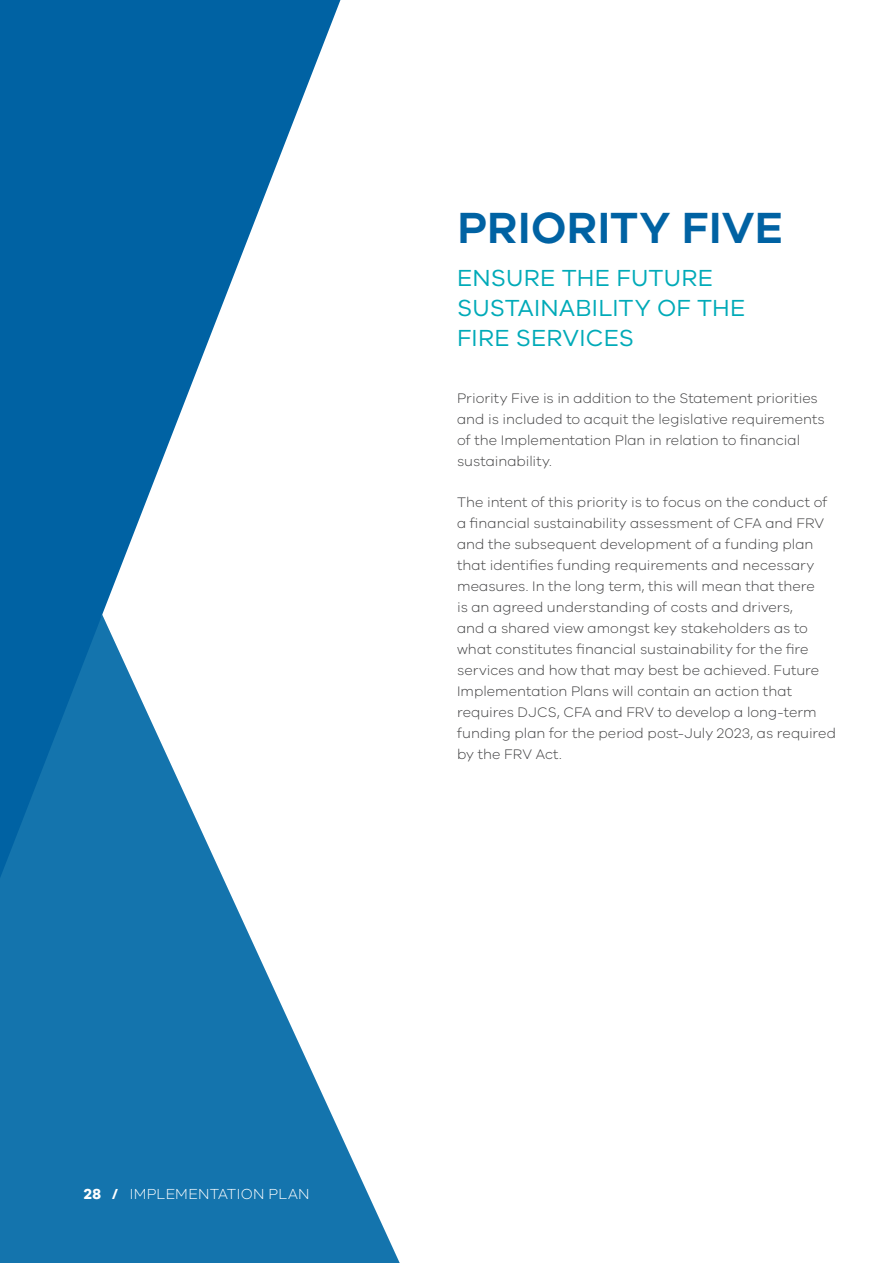
<style>
.page{position:relative;width:893px;height:1263px;background:#fff}
.page>*{position:absolute;margin:0;border:0;box-sizing:border-box;transform-origin:0 0}
.t1{font:600 45px "VIC";letter-spacing:.01em;color:#0062a3}
.H_Sub{font:24px/30px "VIC";letter-spacing:.01em;color:#00aab8}
.t2{font:300 15px "VIC";letter-spacing:.02em;color:#fff}
.Body{font:300 14.25px/21px "VIC";color:#3e3e3f}
.s1{font-weight:700}
</style>
<div class="page">
<svg style="left:0;top:0;width:400px;height:1263px;fill:#1474ad"></svg>
<svg style="left:0;top:0;width:340px;height:878px;fill:#0062a3"></svg>
<h1 class="t1" style="left:457px;top:201px;width:327px">PRIORITY FIVE</h1>
<p class="H_Sub" style="left:457px;top:262px;width:290px">ENSURE THE FUTURE<br>SUSTAINABILITY OF THE<br>FIRE SERVICES</p>
<p class="Body" style="left:457px;top:387px;width:369px">Priority Five is in addition to the Statement priorities and is included to acquit the legislative requirements of the Implementation Plan in relation to financial sustainability.</p>
<p class="Body" style="left:457px;top:491px;width:380px">The intent of this priority is to focus on the conduct of a financial sustainability assessment of CFA and FRV and the subsequent development of a funding plan that identifies funding requirements and necessary measures. In the long term, this will mean that there<br>is an agreed understanding of costs and drivers,<br>and a shared view amongst key stakeholders as to what constitutes financial sustainability for the fire services and how that may best be achieved. Future Implementation Plans will contain an action that requires DJCS, CFA and FRV to develop a long-term funding plan for the period post-July 2023, as required by the FRV Act.</p>
<p class="t2" style="left:84px;top:1185px;width:227px"><span class="s1">28 /</span> IMPLEMENTATION PLAN</p>
</div>
